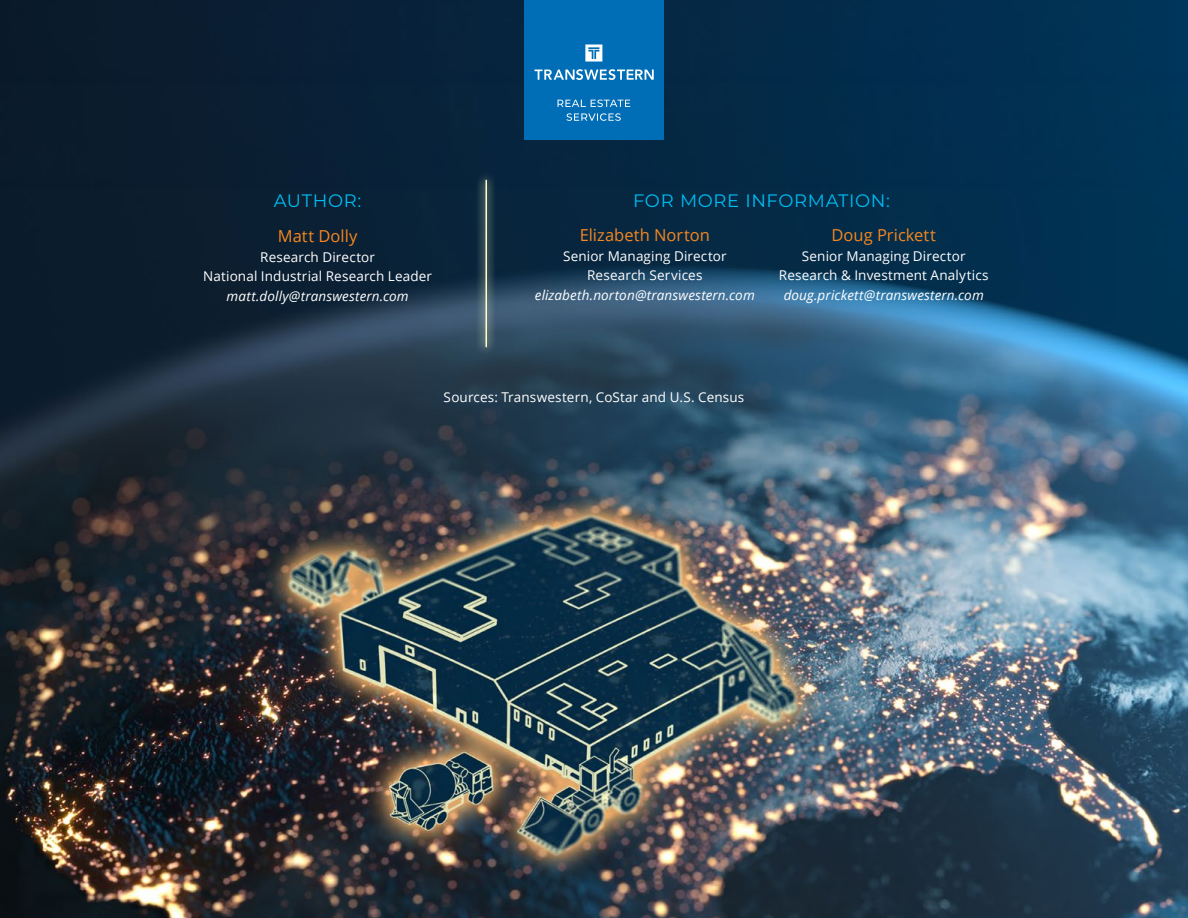
<style>
.page{position:relative;width:1188px;height:918px;background:#fff}
.page>*{position:absolute;margin:0;border:0;box-sizing:border-box;transform-origin:0 0}
.t1{font:18px "Montserrat";letter-spacing:.035em;color:#00bcf2}
.t2{font:16.5px "Open Sans";color:#f6871f}
.t3{font:13.5px/19.5px "Open Sans";letter-spacing:.01em;color:#fff;text-align:center}
.t4{font:italic 13.5px "Open Sans";letter-spacing:.01em;color:#fff}
</style>
<div class="page">
<img style="left:0;top:0;width:1188px;height:918px">
<div style="left:524px;top:0;width:140px;height:140px;background:#006eb6"></div>
<svg style="left:566px;top:113px;width:55px;height:8px"></svg>
<svg style="left:558px;top:100px;width:72px;height:7px"></svg>
<svg style="left:585px;top:44px;width:17px;height:18px"></svg>
<svg style="left:535px;top:69px;width:119px;height:11px"></svg>
<div style="left:476px;top:171px;width:21px;height:185px;background:#ffc;opacity:.75"></div>
<hr style="left:486px;top:180px;width:1px;height:167px;background:#ffc">
<h1 class="t1" style="left:274px;top:188px;width:89px">AUTHOR:</h1>
<p class="t2" style="left:278px;top:225px;width:81px">Matt Dolly</p>
<p class="t3" style="left:203px;top:247px;width:230px">Research Director<br>National Industrial Research Leader</p>
<p class="t4" style="left:227px;top:287px;width:184px">matt.dolly@transwestern.com</p>
<h1 class="t1" style="left:633px;top:188px;width:258px">FOR MORE INFORMATION:</h1>
<p class="t2" style="left:580px;top:224px;width:132px">Elizabeth Norton</p>
<p class="t3" style="left:563px;top:246px;width:165px">Senior Managing Director<br>Research Services</p>
<p class="t4" style="left:535px;top:286px;width:221px">elizabeth.norton@transwestern.com</p>
<p class="t2" style="left:832px;top:224px;width:106px">Doug Prickett</p>
<p class="t3" style="left:779px;top:246px;width:211px">Senior Managing Director<br>Research &amp; Investment Analytics</p>
<p class="t4" style="left:784px;top:286px;width:202px">doug.prickett@transwestern.com</p>
<p class="t3" style="left:444px;top:387px;width:302px">Sources: Transwestern, CoStar and U.S. Census</p>
</div>
